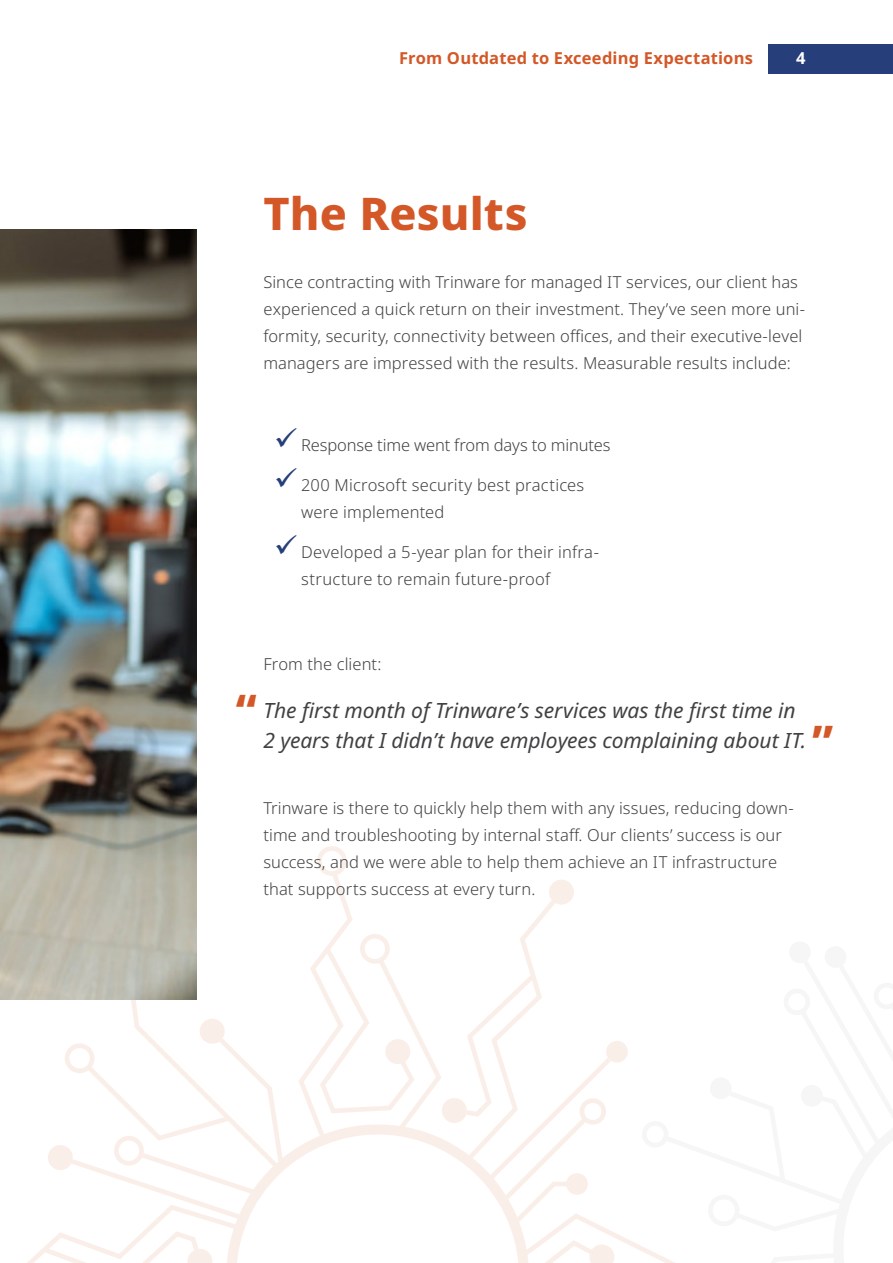
<style>
.page{position:relative;width:893px;height:1263px;background:#fff}
.page>*{position:absolute;margin:0;border:0;box-sizing:border-box;transform-origin:0 0}
.t1{font:800 45px "Noto Sans";letter-spacing:.005em;color:#d45827}
.t2{font:italic 21px/30px "Noto Sans";letter-spacing:-.005em;color:#414042}
.t3{font:300 16.5px/27px "Noto Sans";letter-spacing:.005em;color:#414042}
.t4{font:700 16.5px "Noto Sans";letter-spacing:.01em;color:#d45827}
.t5{font:700 16.5px "Noto Sans";color:#fff}
.s1{font-weight:800;font-style:normal;font-size:45px;color:#d45827}
</style>
<div class="page">
<svg style="left:27px;top:846px;width:648px;height:417px"></svg>
<img style="left:0;top:230px;width:197px;height:770px">
<div style="left:768px;top:44px;width:125px;height:29px;background:#263e79"></div>
<p class="t4" style="left:399px;top:52px;width:355px">From Outdated to Exceeding Expectations</p>
<p class="t5" style="left:796px;top:52px;width:11px">4</p>
<h1 class="t1" style="left:263px;top:195px;width:266px">The Results</h1>
<p class="t3" style="left:263px;top:269px;width:543px">Since contracting with Trinware for managed IT services, our client has experienced a quick return on their investment. They’ve seen more uni&shy;formity, security, connectivity between offices, and their executive-level managers are impressed with the results. Measurable results include:</p>
<p class="t3" style="left:301px;top:432px;width:311px">Response time went from days to minutes</p>
<p class="t3" style="left:301px;top:472px;width:285px">200 Microsoft security best practices were implemented</p>
<p class="t3" style="left:301px;top:538px;width:299px">Developed a 5-year plan for their infra&shy;structure to remain future-proof</p>
<p class="t3" style="left:263px;top:652px;width:120px">From the client:</p>
<h1 class="t1" style="left:236px;top:693px;width:23px">“</h1>
<p class="t2" style="left:263px;top:696px;width:571px">The first month of Trinware’s services was the first time in<br>2 years that I didn’t have employees complaining about IT. <span class="s1">”</span></p>
<p class="t3" style="left:263px;top:795px;width:532px">Trinware is there to quickly help them with any issues, reducing down&shy;time and troubleshooting by internal staff. Our clients’ success is our success, and we were able to help them achieve an IT infrastructure that supports success at every turn.</p>
</div>
